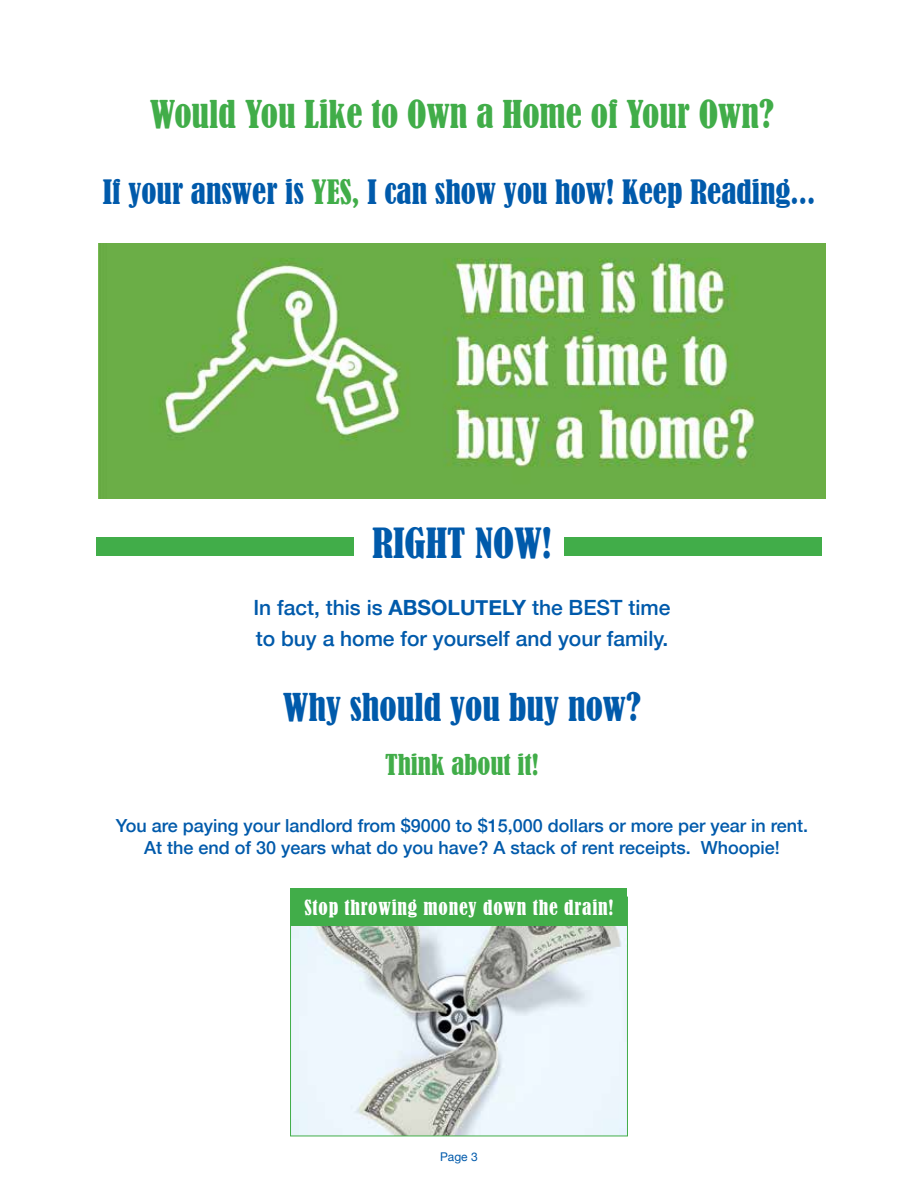
<style>
.page{position:relative;width:918px;height:1188px;background:#fff}
.page>*{position:absolute;margin:0;border:0;box-sizing:border-box;transform-origin:0 0}
.t1{font:condensed 39px "Bernard";color:#005aab}
.t2{font:condensed 36px "Bernard";color:#41ad49}
.t3{font:condensed 36px "Bernard";color:#005aab}
.t4{font:condensed 31.5px "Bernard";color:#005aab}
.t5{font:condensed 27px "Bernard";color:#41ad49}
.t6{font:500 21px/31.5px "Helvetica Neue";color:#005aab}
.t7{font:condensed 19.5px "Bernard";letter-spacing:.04em;color:#fff}
.t8{font:500 18px/21.6px "Helvetica Neue";color:#005aab;text-align:center}
.t9{font:12px "Helvetica Neue";color:#005aab}
.s1{color:#41ad49}
.s2{font-weight:700}
</style>
<div class="page">
<img style="left:98px;top:243px;width:728px;height:256px">
<div style="left:96px;top:537px;width:257px;height:19px;background:#41ad49"></div>
<div style="left:565px;top:537px;width:257px;height:19px;background:#41ad49"></div>
<img style="left:292px;top:926px;width:334px;height:208px">
<div style="left:291px;top:888px;width:336px;height:38px;background:#41ad49"></div>
<h2 class="t2" style="left:150px;top:94px;width:626px">Would You Like to Own a Home of Your Own?</h2>
<h3 class="t4" style="left:103px;top:174px;width:714px">If your answer is <span class="s1">YES,</span> I can show you how! Keep Reading...</h3>
<h1 class="t1" style="left:372px;top:520px;width:181px">RIGHT NOW!</h1>
<p class="t6" style="left:253px;top:590px;width:419px">In fact, this is <span class="s2">ABSOLUTELY</span> the BEST time to buy a home for yourself and your family.</p>
<h2 class="t3" style="left:283px;top:687px;width:360px">Why should you buy now?</h2>
<h3 class="t5" style="left:385px;top:749px;width:155px">Think about it!</h3>
<p class="t8" style="left:116px;top:813px;width:694px">You are paying your landlord from $9000 to $15,000 dollars or more per year in rent.<br>At the end of 30 years what do you have? A stack of rent receipts. Whoopie!</p>
<p class="t7" style="left:304px;top:896px;width:311px">Stop throwing money down the drain!</p>
<p class="t9" style="left:440px;top:1148px;width:39px">Page 3</p>
</div>
